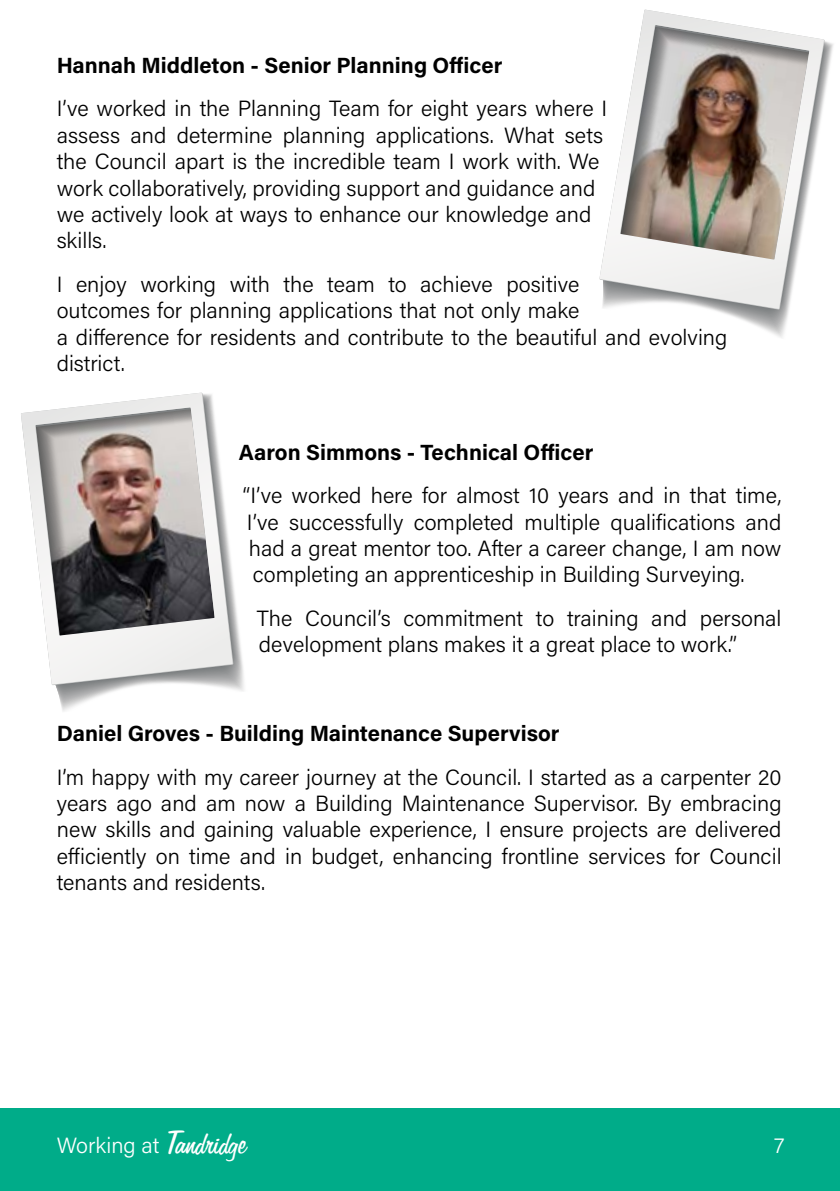
<style>
.page{position:relative;width:840px;height:1191px;background:#fff}
.page>*{position:absolute;margin:0;border:0;box-sizing:border-box;transform-origin:0 0}
.t1{font:300 22px/26.4px "Acumin Pro";color:#000}
.t2{font:700 22px "Acumin Pro";color:#000}
.t3{font:300 22px "Acumin Pro";color:#fff}
.s1{font-family:"Freehand 575 BT Regular B";font-weight:400;font-size:38px}
</style>
<div class="page">
<div style="left:0;top:1108px;width:839px;height:83px;background:#00ac89"></div>
<svg style="left:21px;top:393px;width:211px;height:291px"></svg>
<svg style="left:599px;top:10px;width:224px;height:299px"></svg>
<h3 class="t2" style="left:57px;top:50px;width:447px">Hannah Middleton - Senior Planning Officer</h3>
<p class="t1" style="left:57px;top:95px;width:552px">I’ve worked in the Planning Team for eight years where I assess and determine planning applications. What sets the Council apart is the incredible team I work with. We work collaboratively, providing support and guidance and we actively look at ways to enhance our knowledge and skills.</p>
<p class="t1" style="left:57px;top:270px;width:671px">I enjoy working with the team to achieve positive<br>outcomes for planning applications that not only make<br>a difference for residents and contribute to the beautiful and evolving district.</p>
<h3 class="t2" style="left:239px;top:436px;width:356px">Aaron Simmons - Technical Officer</h3>
<p class="t1" style="left:243px;top:481px;width:539px;text-align:justify">“I’ve worked here for almost 10 years and in that time, I’ve successfully completed multiple qualifications and had a great mentor too. After a career change, I am now completing an apprenticeship in Building Surveying.</p>
<p class="t1" style="left:257px;top:604px;width:525px">The Council’s commitment to training and personal development plans makes it a great place to work.”</p>
<h3 class="t2" style="left:57px;top:718px;width:504px">Daniel Groves - Building Maintenance Supervisor</h3>
<p class="t1" style="left:57px;top:762px;width:726px;text-align:justify">I’m happy with my career journey at the Council. I started as a carpenter 20 years ago and am now a Building Maintenance Supervisor. By embracing new skills and gaining valuable experience, I ensure projects are delivered efficiently on time and in budget, enhancing frontline services for Council tenants and residents.</p>
<p class="t3" style="left:57px;top:1130px;width:192px">Working at <span class="s1">Tandridge</span></p>
<p class="t3" style="left:773px;top:1130px;width:12px">7</p>
</div>
